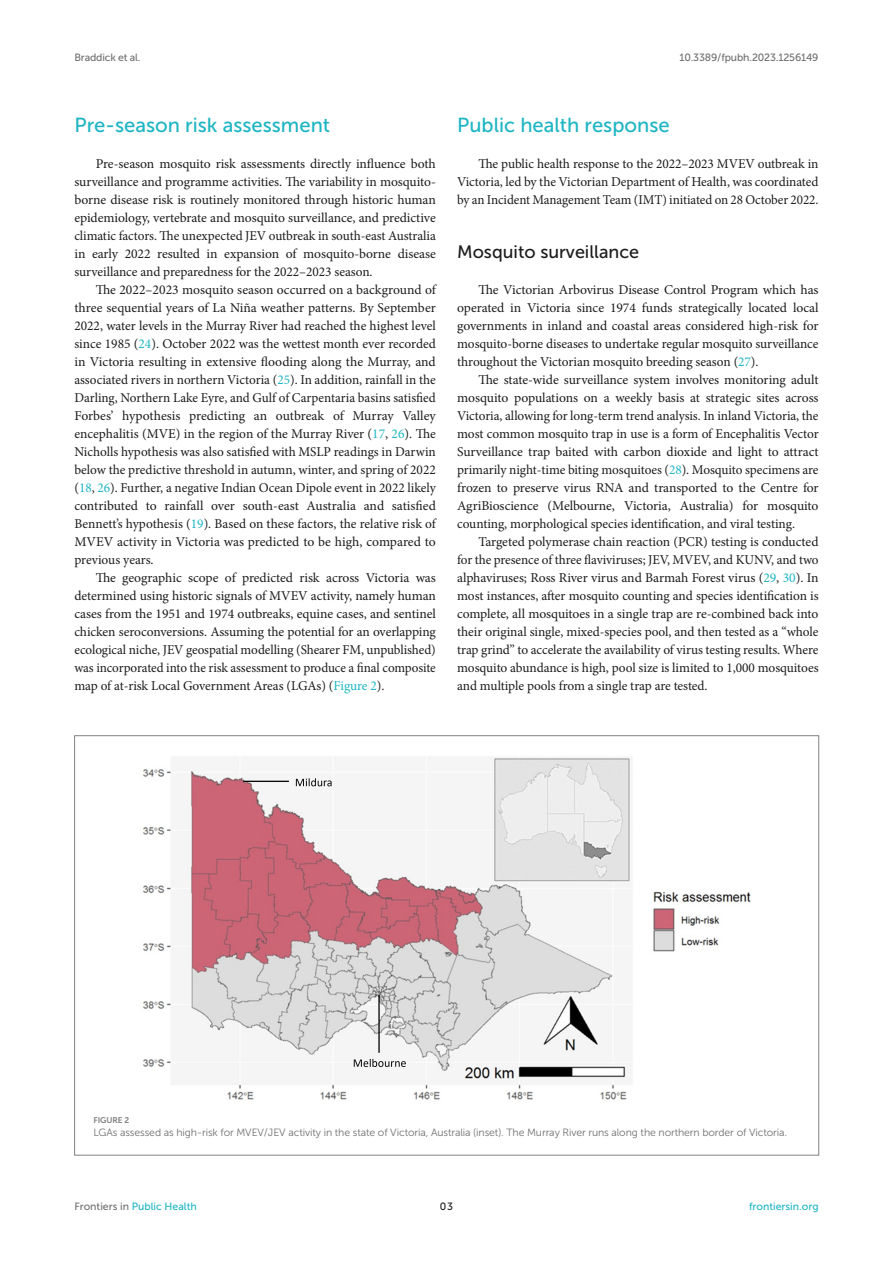
<style>
.page{position:relative;width:893px;height:1263px;background:#fff}
.page>*{position:absolute;margin:0;border:0;box-sizing:border-box;transform-origin:0 0}
.HEAD_1{font:20.25px "Museo Sans 500";color:#1db5c3}
.HEAD_2{font:18px "Museo Sans 500";color:#1b1c1b}
.TEXT{font:13.5px/18px "Minion Pro";letter-spacing:-.005em;color:#1b1c1b;text-align:justify}
.TEXT_FLUSH{font:13.5px/18px "Minion Pro";letter-spacing:-.005em;color:#1b1c1b;text-align:justify}
.FIG_LEG{font:10.5px "Museo Sans 300";letter-spacing:-.01em;color:#706f70}
.t1{font:10.5px "Museo Sans 500";letter-spacing:-.015em;color:#706f70}
.t2{font:10.5px "Museo Sans 500";color:#1db5c3}
.t3{font:10.5px "Museo Sans 500";color:#1b1c1b}
.FIG_HD{font:8.25px "Museo Sans 700";letter-spacing:-.01em;color:#7e7f7f}
.s1{color:#1db5c3}
.s2{color:#706f70}
</style>
<div class="page">
<img style="left:142px;top:757px;width:609px;height:343px">
<p class="t1" style="left:74px;top:51px;width:68px">Braddick et al.</p>
<p class="t1" style="left:679px;top:51px;width:141px">10.3389/fpubh.2023.1256149</p>
<p class="HEAD_1" style="left:74px;top:114px;width:257px">Pre-season risk assessment</p>
<p class="TEXT_FLUSH" style="left:74px;top:155px;width:363px;text-indent:21px">Pre-season mosquito risk assessments directly influence both surveillance and programme activities. The variability in mosquito&shy;borne disease risk is routinely monitored through historic human epidemiology, vertebrate and mosquito surveillance, and predictive climatic factors. The unexpected JEV outbreak in south-east Australia in early 2022 resulted in expansion of mosquito-borne disease surveillance and preparedness for the 2022–2023 season.</p>
<p class="TEXT" style="left:74px;top:281px;width:363px;text-indent:21px">The 2022–2023 mosquito season occurred on a background of three sequential years of La Niña weather patterns. By September 2022, water levels in the Murray River had reached the highest level since 1985 (<span class="s1">24</span>). October 2022 was the wettest month ever recorded in Victoria resulting in extensive flooding along the Murray, and associated rivers in northern Victoria (<span class="s1">25</span>). In addition, rainfall in the Darling, Northern Lake Eyre, and Gulf of Carpentaria basins satisfied Forbes’ hypothesis predicting an outbreak of Murray Valley encephalitis (MVE) in the region of the Murray River (<span class="s1">17</span>, <span class="s1">26</span>). The Nicholls hypothesis was also satisfied with MSLP readings in Darwin below the predictive threshold in autumn, winter, and spring of 2022 (<span class="s1">18</span>, <span class="s1">26</span>). Further, a negative Indian Ocean Dipole event in 2022 likely contributed to rainfall over south-east Australia and satisfied Bennett’s hypothesis (<span class="s1">19</span>). Based on these factors, the relative risk of MVEV activity in Victoria was predicted to be high, compared to previous years.</p>
<p class="TEXT" style="left:74px;top:569px;width:363px;text-indent:21px">The geographic scope of predicted risk across Victoria was determined using historic signals of MVEV activity, namely human cases from the 1951 and 1974 outbreaks, equine cases, and sentinel chicken seroconversions. Assuming the potential for an overlapping ecological niche, JEV geospatial modelling (Shearer FM, unpublished) was incorporated into the risk assessment to produce a final composite map of at-risk Local Government Areas (LGAs) (<span class="s1">Figure 2</span>).</p>
<p class="HEAD_1" style="left:457px;top:114px;width:214px">Public health response</p>
<p class="TEXT_FLUSH" style="left:457px;top:155px;width:363px;text-indent:21px">The public health response to the 2022–2023 MVEV outbreak in Victoria, led by the Victorian Department of Health, was coordinated by an Incident Management Team (IMT) initiated on 28 October 2022.</p>
<p class="HEAD_2" style="left:457px;top:242px;width:184px">Mosquito surveillance</p>
<p class="TEXT_FLUSH" style="left:457px;top:281px;width:363px;text-indent:21px">The Victorian Arbovirus Disease Control Program which has operated in Victoria since 1974 funds strategically located local governments in inland and coastal areas considered high-risk for mosquito-borne diseases to undertake regular mosquito surveillance throughout the Victorian mosquito breeding season (<span class="s1">27</span>).</p>
<p class="TEXT" style="left:457px;top:371px;width:363px;text-indent:21px">The state-wide surveillance system involves monitoring adult mosquito populations on a weekly basis at strategic sites across Victoria, allowing for long-term trend analysis. In inland Victoria, the most common mosquito trap in use is a form of Encephalitis Vector Surveillance trap baited with carbon dioxide and light to attract primarily night-time biting mosquitoes (<span class="s1">28</span>). Mosquito specimens are frozen to preserve virus RNA and transported to the Centre for AgriBioscience (Melbourne, Victoria, Australia) for mosquito counting, morphological species identification, and viral testing.</p>
<p class="TEXT" style="left:457px;top:533px;width:363px;text-indent:21px">Targeted polymerase chain reaction (PCR) testing is conducted for the presence of three flaviviruses; JEV, MVEV, and KUNV, and two alphaviruses; Ross River virus and Barmah Forest virus (<span class="s1">29</span>, <span class="s1">30</span>). In most instances, after mosquito counting and species identification is complete, all mosquitoes in a single trap are re-combined back into their original single, mixed-species pool, and then tested as a “whole trap grind” to accelerate the availability of virus testing results. Where mosquito abundance is high, pool size is limited to 1,000 mosquitoes and multiple pools from a single trap are tested.</p>
<p class="FIG_HD" style="left:94px;top:1115px;width:37px">FIGURE 2</p>
<p class="FIG_LEG" style="left:94px;top:1127px;width:695px">LGAs assessed as high-risk for MVEV/JEV activity in the state of Victoria, Australia (inset). The Murray River runs along the northern border of Victoria.</p>
<p class="t2" style="left:74px;top:1200px;width:124px"><span class="s2">Frontiers in</span> Public Health</p>
<p class="t3" style="left:440px;top:1200px;width:15px">03</p>
<p class="t2" style="left:749px;top:1200px;width:71px">frontiersin.org</p>
</div>
